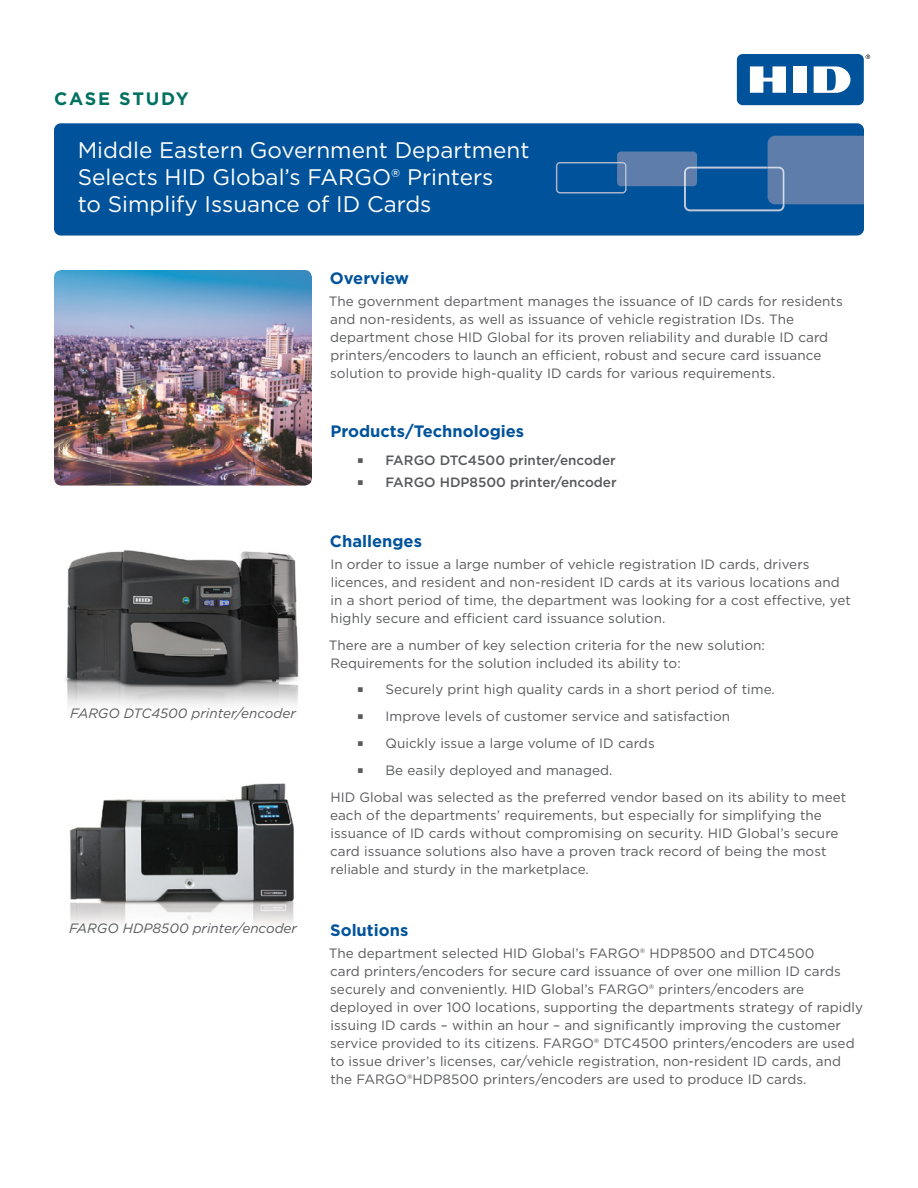
<style>
.page{position:relative;width:918px;height:1188px;background:#fff}
.page>*{position:absolute;margin:0;border:0;box-sizing:border-box;transform-origin:0 0}
.t1{font:22.5px/27px "Gotham";color:#fff}
.t2{font:700 18px "Gotham";letter-spacing:.1em;color:#007161}
.Section_sub_heads__b{font:700 16.5px "Gotham";color:#00539b}
.Body{font:13.5px/18px "Gotham";letter-spacing:.005em;color:#58595b}
.Section_sub_heads__b-2{font:italic 13.5px "Gotham";color:#58595b}
.Section_sub_heads__b-3{font:500 13.5px "Gotham";color:#58595b}
.Body-2{font:500 13.5px "Gotham";color:#58595b}
</style>
<div class="page">
<div style="left:54px;top:123px;width:810px;height:113px;background:#00539b;border-radius:7px"></div>
<svg style="left:556px;top:136px;width:308px;height:75px"></svg>
<svg style="left:866px;top:54px;width:4px;height:5px"></svg>
<div style="left:737px;top:54px;width:127px;height:51px;background:#00539b;border-radius:6px"></div>
<div style="left:793px;top:66px;width:14px;height:27px;background:#fff"></div>
<svg style="left:750px;top:66px;width:36px;height:27px"></svg>
<svg style="left:814px;top:66px;width:36px;height:27px"></svg>
<img style="left:65px;top:550px;width:234px;height:156px">
<img style="left:69px;top:783px;width:225px;height:143px">
<img style="left:54px;top:270px;width:258px;height:216px">
<h2 class="t2" style="left:54px;top:87px;width:136px">CASE STUDY</h2>
<p class="t1" style="left:78px;top:136px;width:453px">Middle Eastern Government Department<br>Selects HID Global’s FARGO® Printers<br>to Simplify Issuance of ID Cards</p>
<p class="Section_sub_heads__b" style="left:330px;top:268px;width:81px">Overview</p>
<p class="Body" style="left:329px;top:292px;width:516px">The government department manages the issuance of ID cards for residents and non-residents, as well as issuance of vehicle registration IDs. The department chose HID Global for its proven reliability and durable ID card printers/encoders to launch an efficient, robust and secure card issuance solution to provide high-quality ID cards for various requirements.</p>
<p class="Section_sub_heads__b-2" style="left:70px;top:705px;width:227px">FARGO DTC4500 printer/encoder</p>
<p class="Section_sub_heads__b-2" style="left:69px;top:920px;width:229px">FARGO HDP8500 printer/encoder</p>
<p class="Section_sub_heads__b" style="left:330px;top:420px;width:195px">Products/Technologies</p>
<p class="Section_sub_heads__b-3" style="left:357px;top:452px;width:260px">○ FARGO DTC4500 printer/encoder</p>
<p class="Body-2" style="left:357px;top:473px;width:261px">○ FARGO HDP8500 printer/encoder</p>
<p class="Section_sub_heads__b" style="left:330px;top:530px;width:94px">Challenges</p>
<p class="Body" style="left:330px;top:555px;width:522px">In order to issue a large number of vehicle registration ID cards, drivers licences, and resident and non-resident ID cards at its various locations and in a short period of time, the department was looking for a cost effective, yet highly secure and efficient card issuance solution.</p>
<p class="Body" style="left:329px;top:635px;width:438px">There are a number of key selection criteria for the new solution:<br>Requirements for the solution included its ability to:</p>
<p class="Body" style="left:357px;top:680px;width:419px">○ Securely print high quality cards in a short period of time.</p>
<p class="Body" style="left:357px;top:707px;width:375px">○ Improve levels of customer service and satisfaction</p>
<p class="Body" style="left:357px;top:734px;width:299px">○ Quickly issue a large volume of ID cards</p>
<p class="Body" style="left:357px;top:761px;width:257px">○ Be easily deployed and managed.</p>
<p class="Body" style="left:330px;top:788px;width:518px">HID Global was selected as the preferred vendor based on its ability to meet each of the departments’ requirements, but especially for simplifying the issuance of ID cards without compromising on security. HID Global’s secure card issuance solutions also have a proven track record of being the most reliable and sturdy in the marketplace.</p>
<p class="Section_sub_heads__b" style="left:330px;top:920px;width:80px">Solutions</p>
<p class="Body" style="left:329px;top:944px;width:536px">The department selected HID Global’s FARGO® HDP8500 and DTC4500<br>card printers/encoders for secure card issuance of over one million ID cards securely and conveniently. HID Global’s FARGO® printers/encoders are deployed in over 100 locations, supporting the departments strategy of rapidly issuing ID cards – within an hour – and significantly improving the customer service provided to its citizens. FARGO® DTC4500 printers/encoders are used to issue driver’s licenses, car/vehicle registration, non-resident ID cards, and the FARGO®HDP8500 printers/encoders are used to produce ID cards.</p>
</div>
